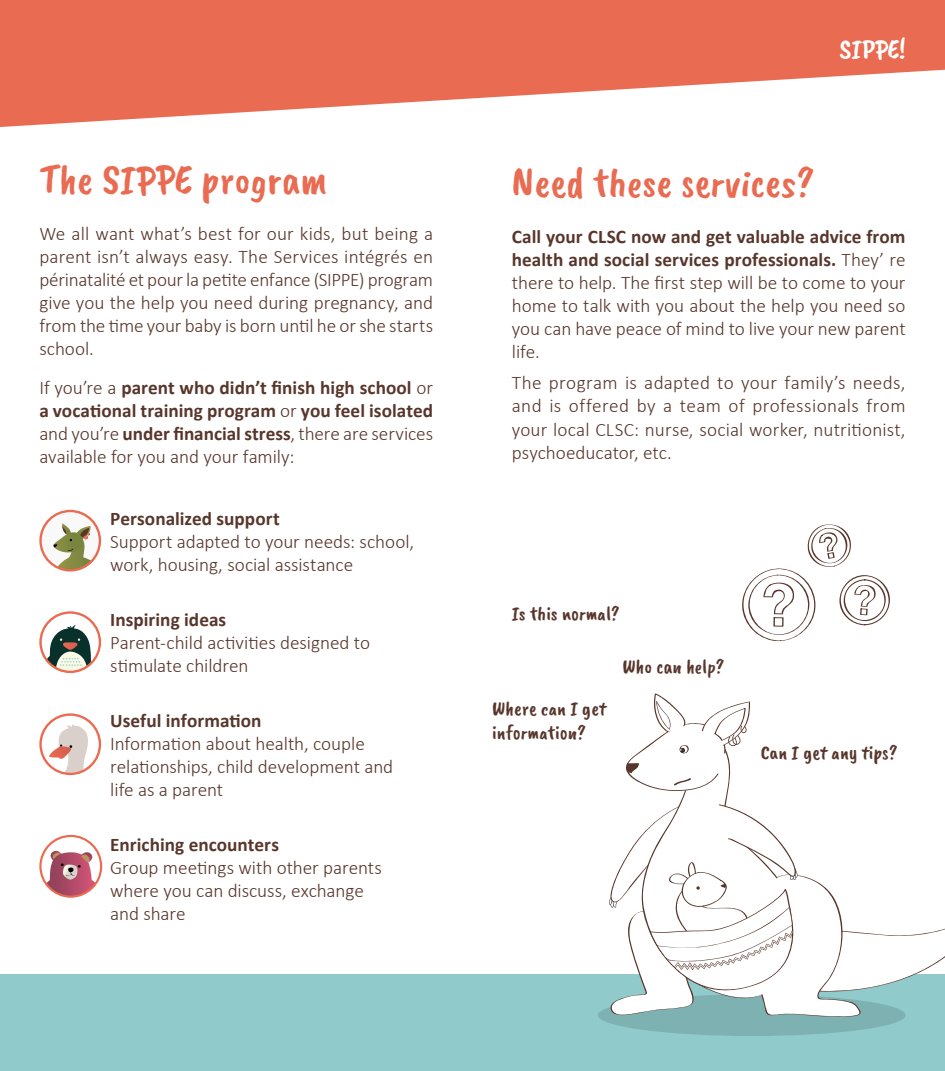
<style>
.page{position:relative;width:945px;height:1071px;background:#fff}
.page>*{position:absolute;margin:0;border:0;box-sizing:border-box;transform-origin:0 0}
.t1{font:42px "Caveat Brush";color:#e96b51}
.t2{font:28px "Caveat Brush";color:#fff}
.t3{font:20.3px/24.3px "Caveat Brush";color:#58362b}
.t4{font:300 19.25px/23.1px "Calibri";letter-spacing:-.005em;color:#58362b}
.t5{font:700 19.25px/23.1px "Calibri";color:#58362b;text-align:justify}
.s1{font-weight:300}
.s2{font-weight:700}
</style>
<div class="page">
<div style="left:0;top:975px;width:945px;height:96px;background:#90cacb"></div>
<div style="left:598px;top:994px;width:308px;height:42px;background:#7db1b2;border-radius:50%"></div>
<svg style="left:0;top:0;width:945px;height:127px;fill:#e96b51"></svg>
<svg style="left:41px;top:715px;width:59px;height:59px"></svg>
<svg style="left:47px;top:725px;width:53px;height:49px"></svg>
<div style="left:39px;top:713px;width:62px;height:62px;border:2px solid #e96b51;border-radius:50%"></div>
<div style="left:41px;top:512px;width:60px;height:59px;background:#f9f9fa;border-radius:50%"></div>
<svg style="left:48px;top:523px;width:53px;height:46px"></svg>
<div style="left:39px;top:510px;width:62px;height:62px;border:2px solid #e96b51;border-radius:50%"></div>
<svg style="left:40px;top:836px;width:61px;height:61px"></svg>
<svg style="left:46px;top:851px;width:50px;height:44px"></svg>
<div style="left:39px;top:835px;width:63px;height:63px;border:2px solid #e96b51;border-radius:50%"></div>
<svg style="left:742px;top:524px;width:148px;height:117px"></svg>
<svg style="left:607px;top:804px;width:338px;height:213px"></svg>
<svg style="left:626px;top:693px;width:124px;height:103px"></svg>
<svg style="left:41px;top:613px;width:59px;height:59px"></svg>
<svg style="left:45px;top:625px;width:46px;height:47px"></svg>
<div style="left:39px;top:611px;width:62px;height:62px;border:2px solid #e96b51;border-radius:50%"></div>
<p class="t1" style="left:39px;top:155px;width:290px">The SIPPE program</p>
<p class="t4" style="left:39px;top:221px;width:395px;text-align:justify">We all want what’s best for our kids, but being a parent isn’t always easy. The Services intégrés en périnatalité et pour la petite enfance (SIPPE) program give you the help you need during pregnancy, and from the time your baby is born until he or she starts school.</p>
<p class="t5" style="left:39px;top:375px;width:395px"><span class="s1">If you’re a</span> parent who didn’t finish high school <span class="s1">or </span>a vocational training program <span class="s1">or</span> you feel isolated <span class="s1">and you’re</span> under financial stress<span class="s1">, there are services available for you and your family:</span></p>
<p class="t4" style="left:110px;top:507px;width:305px"><span class="s2">Personalized support<br></span>Support adapted to your needs: school, work, housing, social assistance</p>
<p class="t4" style="left:110px;top:608px;width:261px"><span class="s2">Inspiring ideas<br></span>Parent-child activities designed to stimulate children</p>
<p class="t4" style="left:110px;top:709px;width:285px"><span class="s2">Useful information<br></span>Information about health, couple relationships, child development and life as a parent</p>
<p class="t4" style="left:110px;top:832px;width:273px"><span class="s2">Enriching encounters<br></span>Group meetings with other parents where you can discuss, exchange and share</p>
<p class="t2" style="left:839px;top:33px;width:68px">SIPPE!</p>
<p class="t1" style="left:512px;top:158px;width:304px">Need these services?</p>
<p class="t4" style="left:512px;top:225px;width:395px;text-align:justify"><span class="s2">Call your CLSC now and get valuable advice from health and social services professionals.</span> They’ re there to help. The first step will be to come to your home to talk with you about the help you need so you can have peace of mind to live your new parent life.</p>
<p class="t4" style="left:512px;top:371px;width:395px;text-align:justify">The program is adapted to your family’s needs, and is offered by a team of professionals from your local CLSC: nurse, social worker, nutritionist, psychoeducator, etc.</p>
<p class="t3" style="left:512px;top:602px;width:109px">Is this normal?</p>
<p class="t3" style="left:492px;top:697px;width:116px">Where can I get information?</p>
<p class="t3" style="left:623px;top:655px;width:103px">Who can help?</p>
<p class="t3" style="left:761px;top:741px;width:139px">Can I get any tips?</p>
</div>
